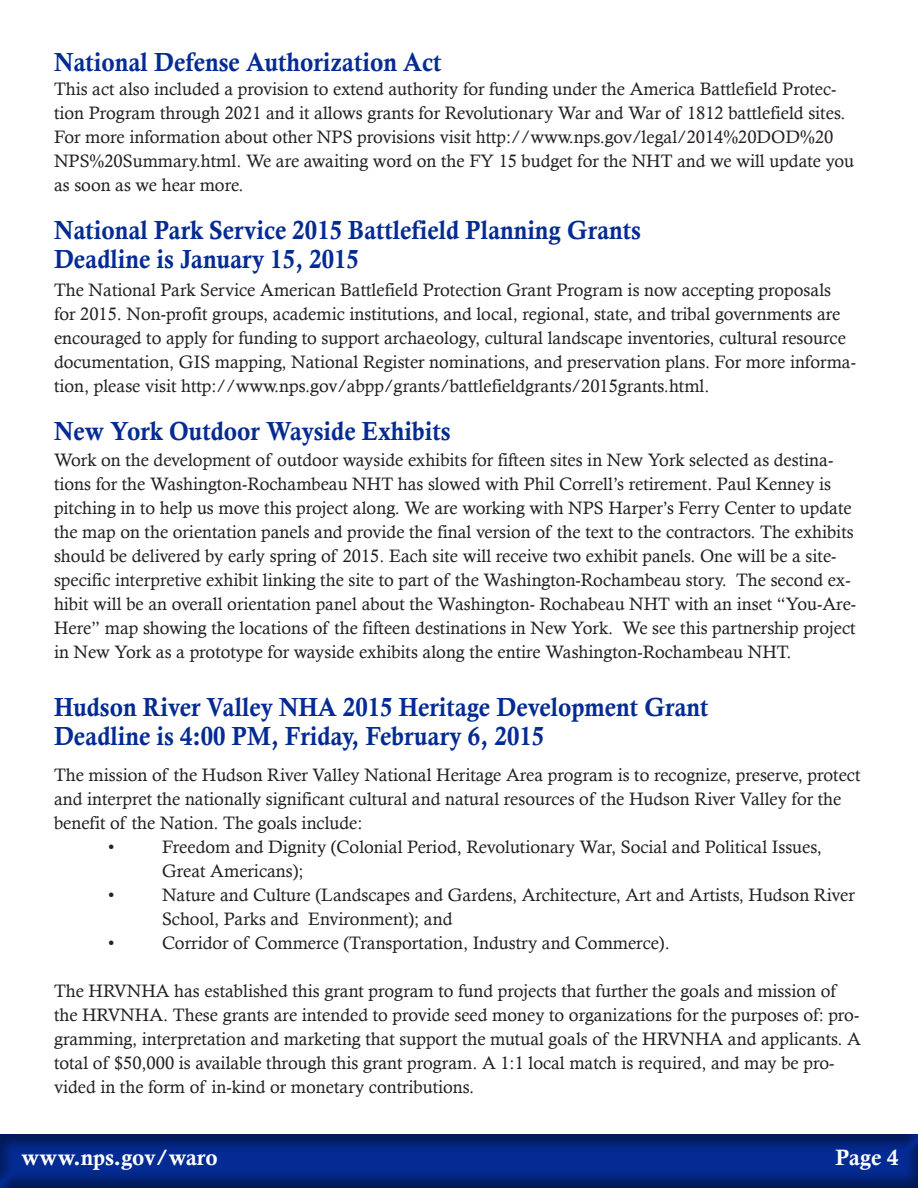
<style>
.page{position:relative;width:918px;height:1188px;background:#fff}
.page>*{position:absolute;margin:0;border:0;box-sizing:border-box;transform-origin:0 0}
.t1{font:26.1px "Calis MT Bol";color:#042b93;scale:.93 1}
.t2{font:22.2px "Calis MT Bol";color:#fff}
.t3{font:18px/24px "Calisto";color:#231f20}
</style>
<div class="page">
<div style="left:0;top:1133px;width:918px;height:55px;background:#231f20;opacity:.5"></div>
<p class="t1" style="left:54px;top:47px;width:418px">National Defense Authorization Act</p>
<p class="t3" style="left:54px;top:77px;width:802px">This act also included a provision to extend authority for funding under the America Battlefield Protec&shy;tion Program through 2021 and it allows grants for Revolutionary War and War of 1812 battlefield sites.<br>For more information about other NPS provisions visit http://www.nps.gov/legal/2014%20DOD%20<br>NPS%20Summary.html. We are awaiting word on the FY 15 budget for the NHT and we will update you as soon as we hear more.</p>
<p class="t1" style="left:54px;top:215px;width:633px">National Park Service 2015 Battlefield Planning Grants</p>
<p class="t1" style="left:54px;top:244px;width:329px">Deadline is January 15, 2015</p>
<p class="t3" style="left:54px;top:278px;width:804px">The National Park Service American Battlefield Protection Grant Program is now accepting proposals for 2015. Non-profit groups, academic institutions, and local, regional, state, and tribal governments are encouraged to apply for funding to support archaeology, cultural landscape inventories, cultural resource documentation, GIS mapping, National Register nominations, and preservation plans. For more informa&shy;tion, please visit http://www.nps.gov/abpp/grants/battlefieldgrants/2015grants.html.</p>
<p class="t1" style="left:54px;top:416px;width:428px">New York Outdoor Wayside Exhibits</p>
<p class="t3" style="left:54px;top:447px;width:804px">Work on the development of outdoor wayside exhibits for fifteen sites in New York selected as destina&shy;tions for the Washington-Rochambeau NHT has slowed with Phil Correll’s retirement. Paul Kenney is pitching in to help us move this project along. We are working with NPS Harper’s Ferry Center to update the map on the orientation panels and provide the final version of the text to the contractors. The exhibits should be delivered by early spring of 2015. Each site will receive two exhibit panels. One will be a site&shy;specific interpretive exhibit linking the site to part of the Washington-Rochambeau story. The second ex&shy;hibit will be an overall orientation panel about the Washington- Rochabeau NHT with an inset “You-Are-Here” map showing the locations of the fifteen destinations in New York. We see this partnership project in New York as a prototype for wayside exhibits along the entire Washington-Rochambeau NHT.</p>
<p class="t1" style="left:54px;top:692px;width:705px">Hudson River Valley NHA 2015 Heritage Development Grant</p>
<p class="t1" style="left:54px;top:721px;width:529px">Deadline is 4:00 PM, Friday, February 6, 2015</p>
<p class="t3" style="left:54px;top:762px;width:808px">The mission of the Hudson River Valley National Heritage Area program is to recognize, preserve, protect and interpret the nationally significant cultural and natural resources of the Hudson River Valley for the benefit of the Nation. The goals include:</p>
<p class="t3" style="left:108px;top:834px;width:8px">•</p>
<p class="t3" style="left:162px;top:834px;width:661px">Freedom and Dignity (Colonial Period, Revolutionary War, Social and Political Issues,<br>Great Americans);</p>
<p class="t3" style="left:108px;top:882px;width:8px">•</p>
<p class="t3" style="left:162px;top:882px;width:694px">Nature and Culture (Landscapes and Gardens, Architecture, Art and Artists, Hudson River<br>School, Parks and Environment); and</p>
<p class="t3" style="left:108px;top:930px;width:8px">•</p>
<p class="t3" style="left:162px;top:930px;width:509px">Corridor of Commerce (Transportation, Industry and Commerce).</p>
<p class="t3" style="left:54px;top:978px;width:809px">The HRVNHA has established this grant program to fund projects that further the goals and mission of the HRVNHA. These grants are intended to provide seed money to organizations for the purposes of: pro&shy;gramming, interpretation and marketing that support the mutual goals of the HRVNHA and applicants. A total of $50,000 is available through this grant program. A 1:1 local match is required, and may be pro&shy;vided in the form of in-kind or monetary contributions.</p>
<p class="t2" style="left:21px;top:1145px;width:198px">www.nps.gov/waro</p>
<p class="t2" style="left:836px;top:1145px;width:64px">Page 4</p>
</div>
